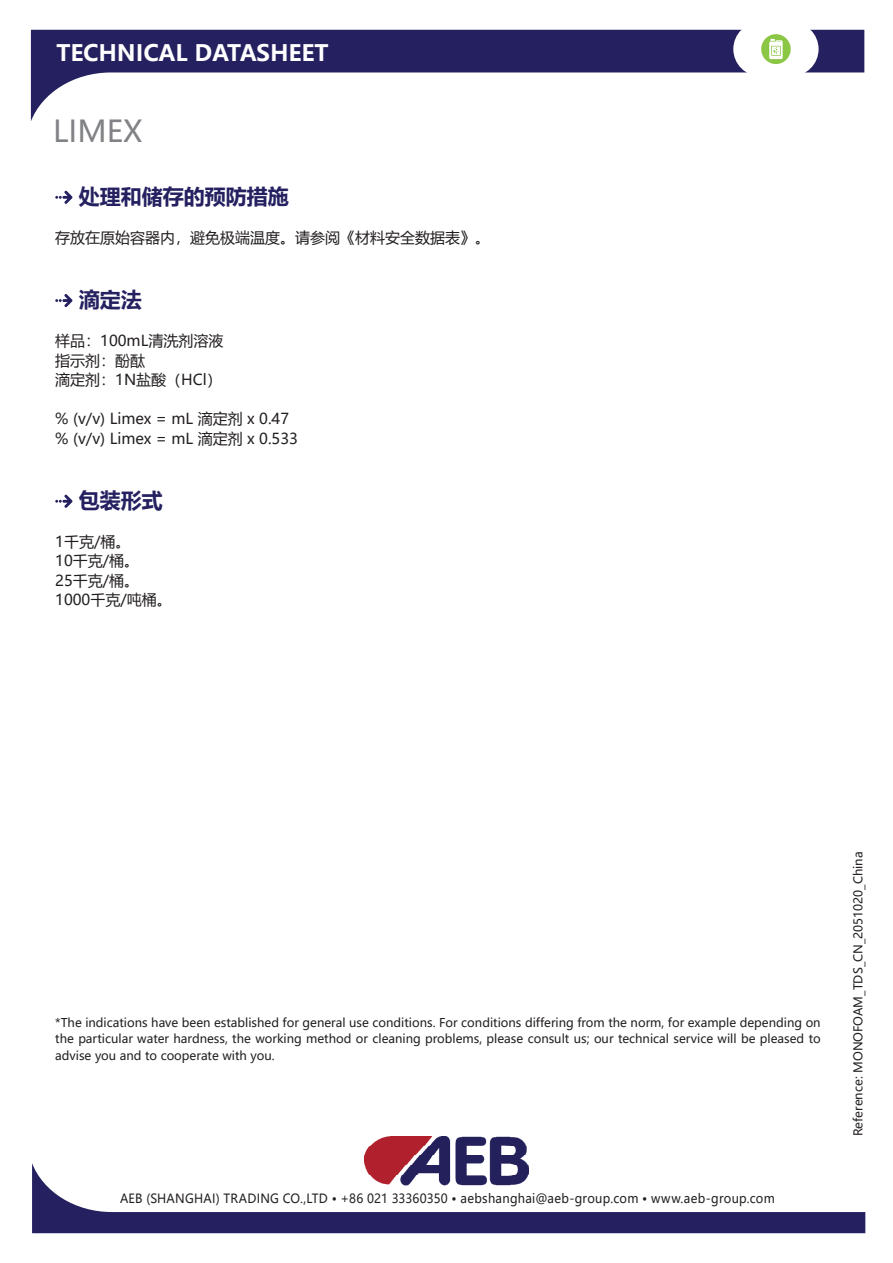
<style>
.page{position:relative;width:893px;height:1263px;background:#fff}
.page>*{position:absolute;margin:0;border:0;box-sizing:border-box;transform-origin:0 0}
.t1{font:30px "Microsoft Ya Hei";color:#808285}
.t2{font:700 22.5px "Microsoft Ya Hei";color:#fff}
.t3{font:700 21px "Microsoft Ya Hei";color:#252161}
.t4{font:15px/19.5px "Microsoft Ya Hei";color:#231f20}
.t5{font:12.6px "Microsoft Ya Hei";letter-spacing:.02em;color:#231f20;scale:.94 1}
.t6{font:12px/16.5px "Microsoft Ya Hei";color:#231f20;text-align:justify}
</style>
<div class="page">
<svg style="left:31px;top:30px;width:833px;height:91px"></svg>
<svg style="left:32px;top:1163px;width:833px;height:70px"></svg>
<img style="left:364px;top:1136px;width:165px;height:49px">
<div style="left:733px;top:22px;width:86px;height:54px;background:#fff;border-radius:27px"></div>
<div style="left:761px;top:34px;width:30px;height:30px;background:#8bc644;border-radius:50%"></div>
<svg style="left:769px;top:39px;width:14px;height:20px"></svg>
<svg style="left:55px;top:191px;width:17px;height:13px"></svg>
<svg style="left:55px;top:294px;width:17px;height:13px"></svg>
<svg style="left:55px;top:495px;width:17px;height:13px"></svg>
<h2 class="t2" style="left:56px;top:37px;width:274px">TECHNICAL DATASHEET</h2>
<h1 class="t1" style="left:53px;top:111px;width:91px">LIMEX</h1>
<h3 class="t3" style="left:79px;top:182px;width:211px">处理和储存的预防措施</h3>
<p class="t4" style="left:55px;top:227px;width:437px">存放在原始容器内，避免极端温度。请参阅《材料安全数据表》。</p>
<h3 class="t3" style="left:79px;top:285px;width:64px">滴定法</h3>
<p class="t4" style="left:55px;top:330px;width:170px">样品：100mL清洗剂溶液指示剂：酚酞<br>滴定剂：1N盐酸（HCl）</p>
<p class="t4" style="left:55px;top:408px;width:244px">% (v/v) Limex = mL 滴定剂 x 0.47 % (v/v) Limex = mL 滴定剂 x 0.533</p>
<h3 class="t3" style="left:79px;top:486px;width:85px">包装形式</h3>
<p class="t4" style="left:55px;top:531px;width:118px">1千克/桶。<br>10千克/桶。<br>25千克/桶。<br>1000千克/吨桶。</p>
<p class="t6" style="left:55px;top:1014px;width:767px">*The indications have been established for general use conditions. For conditions differing from the norm, for example depending on the particular water hardness, the working method or cleaning problems, please consult us; our technical service will be pleased to advise you and to cooperate with you.</p>
<p class="t5" style="left:120px;top:1190px;width:698px">AEB (SHANGHAI) TRADING CO.,LTD • +86 021 33360350 • aebshanghai@aeb-group.com • www.aeb-group.com</p>
<p class="t6" style="left:849px;top:1136px;width:286px;rotate:-90deg">Reference: MONOFOAM_TDS_CN_2051020_China</p>
</div>
